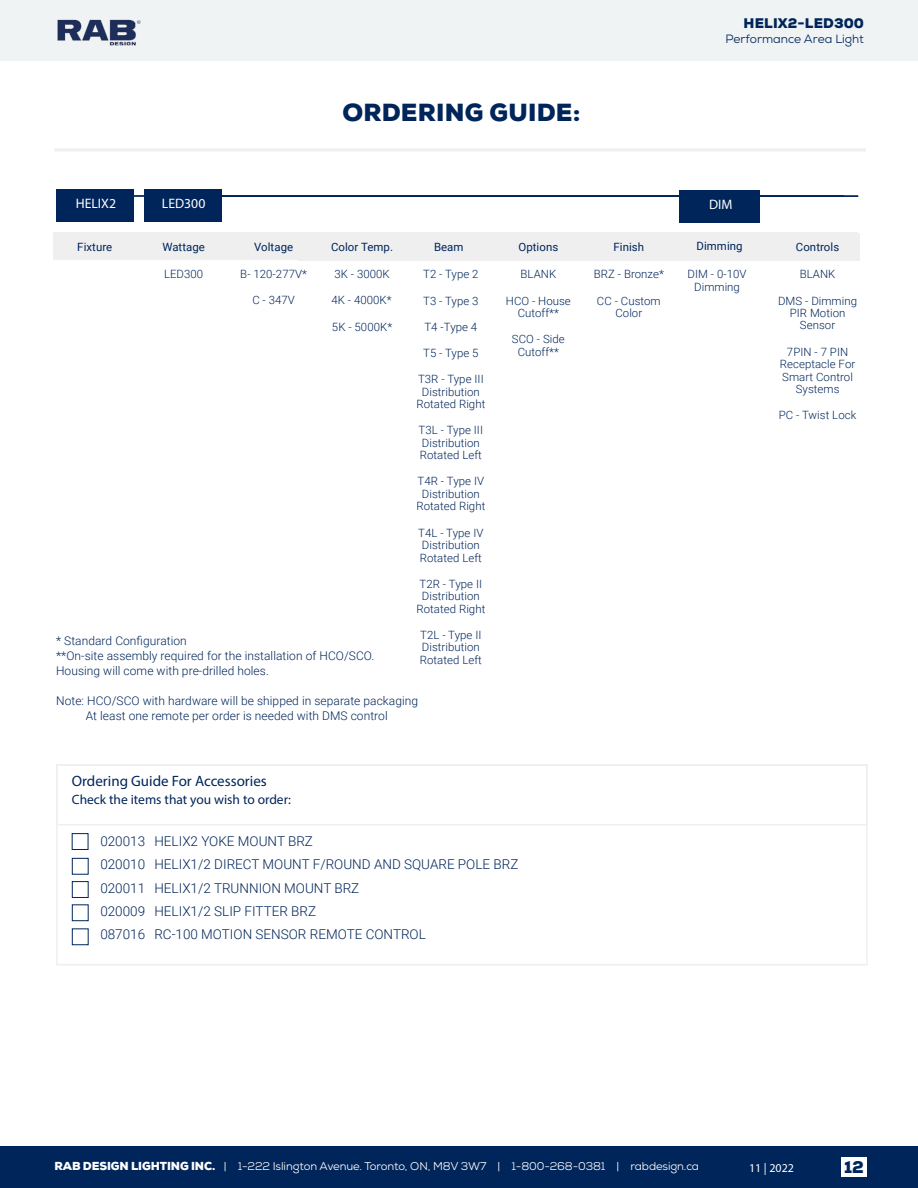
<style>
.page{position:relative;width:918px;height:1188px;background:#fff}
.page>*{position:absolute;margin:0;border:0;box-sizing:border-box;transform-origin:0 0}
.t1{font:900 24px "Nexa";letter-spacing:.01em;color:#00255a}
.t2{font:900 16.5px "Nexa";color:#00255a}
.t3{font:15px "Myriad Pro";color:#00255a}
.t4{font:13.65px "Myriad Pro";color:#fff}
.t5{font:300 13.5px/23.2px "Roboto";color:#00255a}
.t6{font:13.5px "Myriad Pro";color:#00255a}
.t7{font:900 13.5px "Nexa";letter-spacing:.015em;color:#00255a}
.t8{font:300 12px/15px "Roboto";letter-spacing:.005em;color:#00255a}
.t9{font:12px "Nexa";color:#00255a}
.t10{font:12px "Myriad Pro";color:#fff}
.t11{font:300 11.4px/12.5px "Roboto";letter-spacing:.005em;color:#00255a;text-align:center}
.t12{font:11.4px "Roboto";letter-spacing:.005em;color:#00255a}
.t13{font:11.25px "Nexa";letter-spacing:-.01em;color:#fff}
.s1{font-weight:900}
</style>
<div class="page">
<div style="left:0;top:1147px;width:918px;height:41px;background:#00255a"></div>
<div style="left:0;top:0;width:918px;height:60px;background:#f0f3f4"></div>
<img style="left:57px;top:19px;width:84px;height:27px">
<div style="left:841px;top:1158px;width:26px;height:19px;background:#fff"></div>
<div style="left:54px;top:148px;width:812px;height:3px;border:2px solid #efeff0"></div>
<hr style="left:59px;top:195px;width:785px;height:2px;background:#00255a">
<hr style="left:171px;top:195px;width:687px;height:2px;background:#00255a">
<div style="left:680px;top:190px;width:80px;height:32px;background:#00255a"></div>
<div style="left:56px;top:189px;width:78px;height:32px;background:#00255a"></div>
<div style="left:144px;top:189px;width:77px;height:32px;background:#00255a"></div>
<div style="left:54px;top:233px;width:804px;height:27px;background:#efeff0"></div>
<div style="left:299px;top:233px;width:561px;height:27px;background:#efeff0"></div>
<div style="left:56px;top:764px;width:812px;height:62px;border:2px solid #efeff0"></div>
<div style="left:56px;top:764px;width:812px;height:201px;border:2px solid #efeff0"></div>
<div style="left:72px;top:833px;width:16px;height:17px;border:1px solid #00255a"></div>
<div style="left:72px;top:858px;width:16px;height:16px;border:1px solid #00255a"></div>
<div style="left:72px;top:881px;width:16px;height:17px;border:1px solid #00255a"></div>
<div style="left:72px;top:929px;width:16px;height:16px;border:1px solid #00255a"></div>
<div style="left:72px;top:905px;width:16px;height:16px;border:1px solid #00255a"></div>
<h1 class="t1" style="left:342px;top:97px;width:240px">ORDERING GUIDE:</h1>
<p class="t7" style="left:744px;top:14px;width:122px">HELIX2-LED300</p>
<p class="t9" style="left:726px;top:31px;width:140px">Performance Area Light</p>
<p class="t4" style="left:76px;top:195px;width:42px">HELIX2</p>
<p class="t4" style="left:162px;top:195px;width:45px">LED300</p>
<p class="t4" style="left:709px;top:196px;width:25px">DIM</p>
<p class="t12" style="left:77px;top:239px;width:36px">Fixture</p>
<p class="t12" style="left:162px;top:239px;width:44px">Wattage</p>
<p class="t11" style="left:164px;top:268px;width:41px">LED300</p>
<p class="t12" style="left:434px;top:239px;width:31px">Beam</p>
<p class="t12" style="left:518px;top:239px;width:41px">Options</p>
<p class="t12" style="left:614px;top:239px;width:32px">Finish</p>
<p class="t12" style="left:697px;top:238px;width:48px">Dimming</p>
<p class="t12" style="left:796px;top:239px;width:45px">Controls</p>
<p class="t11" style="left:520px;top:268px;width:37px">BLANK</p>
<p class="t11" style="left:506px;top:294px;width:67px">HCO - House<br>Cutoff**</p>
<p class="t11" style="left:512px;top:333px;width:54px">SCO - Side<br>Cutoff**</p>
<p class="t12" style="left:254px;top:239px;width:41px">Voltage</p>
<p class="t11" style="left:240px;top:268px;width:68px">B- 120-277V*</p>
<p class="t11" style="left:252px;top:294px;width:44px">C - 347V</p>
<p class="t12" style="left:331px;top:239px;width:63px">Color Temp.</p>
<p class="t11" style="left:334px;top:268px;width:57px">3K - 3000K</p>
<p class="t11" style="left:331px;top:294px;width:62px">4K - 4000K*</p>
<p class="t11" style="left:332px;top:320px;width:62px">5K - 5000K*</p>
<p class="t11" style="left:423px;top:268px;width:57px">T2 - Type 2</p>
<p class="t11" style="left:423px;top:294px;width:57px">T3 - Type 3</p>
<p class="t11" style="left:424px;top:320px;width:54px">T4 -Type 4</p>
<p class="t11" style="left:423px;top:346px;width:57px">T5 - Type 5</p>
<p class="t11" style="left:416px;top:372px;width:70px">T3R - Type III<br>Distribution<br>Rotated Right</p>
<p class="t11" style="left:419px;top:424px;width:66px;text-align:left">T3L - Type III<br>Distribution<br>Rotated Left</p>
<p class="t11" style="left:416px;top:475px;width:70px">T4R - Type IV<br>Distribution<br>Rotated Right</p>
<p class="t11" style="left:418px;top:526px;width:67px;text-align:left">T4L - Type IV<br>Distribution<br>Rotated Left</p>
<p class="t11" style="left:416px;top:577px;width:70px">T2R - Type II<br>Distribution<br>Rotated Right</p>
<p class="t11" style="left:420px;top:628px;width:64px;text-align:left">T2L - Type II<br>Distribution<br>Rotated Left</p>
<p class="t11" style="left:688px;top:268px;width:61px">DIM - 0-10V<br>Dimming</p>
<p class="t11" style="left:800px;top:268px;width:37px">BLANK</p>
<p class="t11" style="left:778px;top:294px;width:81px">DMS - Dimming<br>PIR Motion<br>Sensor</p>
<p class="t11" style="left:780px;top:345px;width:77px">7PIN - 7 PIN<br>Receptacle For<br>Smart Control<br>Systems</p>
<p class="t11" style="left:779px;top:409px;width:79px">PC - Twist Lock</p>
<p class="t11" style="left:594px;top:268px;width:72px">BRZ - Bronze*</p>
<p class="t11" style="left:597px;top:294px;width:65px">CC - Custom<br>Color</p>
<p class="t8" style="left:56px;top:632px;width:320px">* Standard Configuration<br>**On-site assembly required for the installation of HCO/SCO.<br>Housing will come with pre-drilled holes.</p>
<p class="t8" style="left:56px;top:692px;width:364px;text-align:center">Note: HCO/SCO with hardware will be shipped in separate packaging<br>At least one remote per order is needed with DMS control</p>
<h3 class="t3" style="left:72px;top:772px;width:197px">Ordering Guide For Accessories</h3>
<p class="t6" style="left:72px;top:791px;width:221px">Check the items that you wish to order:</p>
<p class="t5" style="left:100px;top:829px;width:420px">020013 HELIX2 YOKE MOUNT BRZ<br>020010 HELIX1/2 DIRECT MOUNT F/ROUND AND SQUARE POLE BRZ 020011 HELIX1/2 TRUNNION MOUNT BRZ<br>020009 HELIX1/2 SLIP FITTER BRZ<br>087016 RC-100 MOTION SENSOR REMOTE CONTROL</p>
<p class="t13" style="left:54px;top:1159px;width:646px"><span class="s1">RAB DESIGN LIGHTING INC.</span> | 1-222 Islington Avenue. Toronto, ON, M8V 3W7 | 1-800-268-0381 | rabdesign.ca</p>
<p class="t10" style="left:749px;top:1160px;width:46px">11 | 2022</p>
<h2 class="t2" style="left:844px;top:1156px;width:21px">12</h2>
</div>
